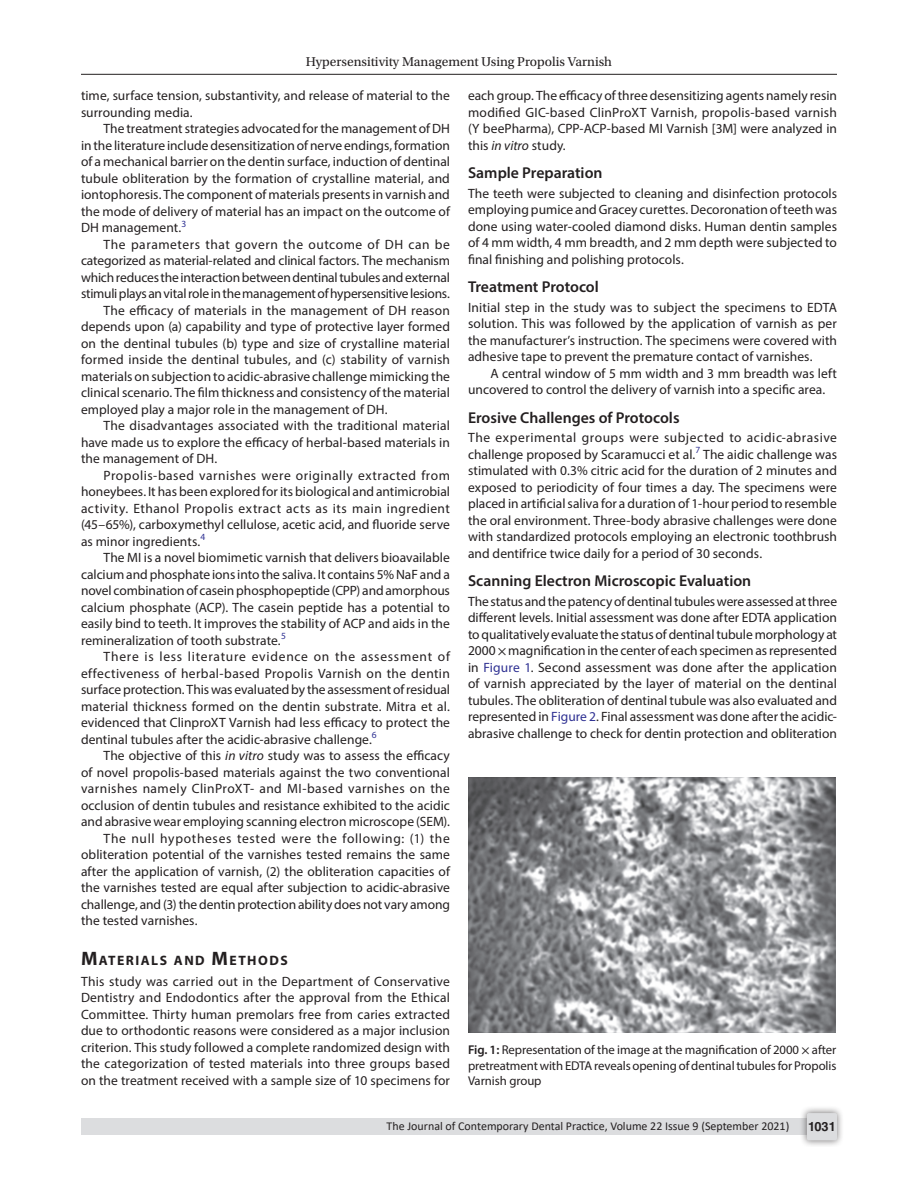
<style>
.page{position:relative;width:918px;height:1188px;background:#fff}
.page>*{position:absolute;margin:0;border:0;box-sizing:border-box;transform-origin:0 0}
.Head-2{font:600 15.75px "Myriad Pro";color:#231f20}
.Head-1{font:700 13.65px "Myriad Pro";letter-spacing:.105em;color:#231f20}
.Para-Indent{font:13.5px/16.5px "Myriad Pro";color:#231f20;text-align:justify}
.Para-NoIndent{font:13.5px/16.5px "Myriad Pro";color:#231f20;text-align:justify}
.t1{font:13.5px "Utopia Std";color:#231f20}
.FigCaption{font:12.75px/15.3px "Myriad Pro";letter-spacing:-.005em;color:#231f20;text-align:justify}
.t2{font:700 12.75px "Helvetica LT Std";color:#231f20}
.t3{font:12px "Calibri";color:#231f20}
.s1{font-style:italic}
.s2{font-size:19.5px}
.s3{font-family:"STIX General"}
.s4{color:#2e3092}
.s5{font-weight:600}
</style>
<div class="page">
<hr style="left:81px;top:74px;width:756px;height:1px;background:#231f20">
<div style="left:81px;top:1119px;width:756px;height:16px;background:#dcdddf"></div>
<div style="left:800px;top:1106px;width:44px;height:41px;background:#231f20;opacity:.61"></div>
<div style="left:807px;top:1113px;width:30px;height:27px;background:#dcdddf;border-radius:2px"></div>
<img style="left:469px;top:777px;width:367px;height:255px">
<p class="t1" style="left:306px;top:55px;width:308px">Hypersensitivity Management Using Propolis Varnish</p>
<p class="Para-Indent" style="left:81px;top:87px;width:371px">time, surface tension, substantivity, and release of material to the surrounding media.</p>
<p class="Para-Indent" style="left:81px;top:120px;width:371px;text-indent:22px">The treatment strategies advocated for the management of DH in the literature include desensitization of nerve endings, formation of a mechanical barrier on the dentin surface, induction of dentinal tubule obliteration by the formation of crystalline material, and iontophoresis. The component of materials presents in varnish and the mode of delivery of material has an impact on the outcome of DH management.<sup>3</sup></p>
<p class="Para-Indent" style="left:81px;top:236px;width:371px;text-indent:22px">The parameters that govern the outcome of DH can be categorized as material-related and clinical factors. The mechanism which reduces the interaction between dentinal tubules and external stimuli plays an vital role in the management of hypersensitive lesions.</p>
<p class="Para-Indent" style="left:81px;top:302px;width:371px;text-indent:22px">The efficacy of materials in the management of DH reason depends upon (a) capability and type of protective layer formed on the dentinal tubules (b) type and size of crystalline material formed inside the dentinal tubules, and (c) stability of varnish materials on subjection to acidic-abrasive challenge mimicking the clinical scenario. The film thickness and consistency of the material employed play a major role in the management of DH.</p>
<p class="Para-Indent" style="left:81px;top:417px;width:370px;text-indent:22px">The disadvantages associated with the traditional material have made us to explore the efficacy of herbal-based materials in the management of DH.</p>
<p class="Para-Indent" style="left:81px;top:467px;width:371px;text-indent:22px">Propolis-based varnishes were originally extracted from honeybees. It has been explored for its biological and antimicrobial activity. Ethanol Propolis extract acts as its main ingredient (45–65%), carboxymethyl cellulose, acetic acid, and fluoride serve as minor ingredients.<sup>4</sup></p>
<p class="Para-Indent" style="left:81px;top:549px;width:371px;text-indent:22px">The MI is a novel biomimetic varnish that delivers bioavailable calcium and phosphate ions into the saliva. It contains 5% NaF and a novel combination of casein phosphopeptide (CPP) and amorphous calcium phosphate (ACP). The casein peptide has a potential to easily bind to teeth. It improves the stability of ACP and aids in the remineralization of tooth substrate.<sup>5</sup></p>
<p class="Para-Indent" style="left:81px;top:648px;width:371px;text-indent:22px">There is less literature evidence on the assessment of effectiveness of herbal-based Propolis Varnish on the dentin surface protection. This was evaluated by the assessment of residual material thickness formed on the dentin substrate. Mitra et al. evidenced that ClinproXT Varnish had less efficacy to protect the dentinal tubules after the acidic-abrasive challenge.<sup>6</sup></p>
<p class="Para-Indent" style="left:81px;top:747px;width:371px;text-indent:22px">The objective of this <span class="s1">in vitro</span> study was to assess the efficacy of novel propolis-based materials against the two conventional varnishes namely ClinProXT- and MI-based varnishes on the occlusion of dentin tubules and resistance exhibited to the acidic and abrasive wear employing scanning electron microscope (SEM).</p>
<p class="Para-Indent" style="left:81px;top:830px;width:371px;text-indent:22px">The null hypotheses tested were the following: (1) the obliteration potential of the varnishes tested remains the same after the application of varnish, (2) the obliteration capacities of the varnishes tested are equal after subjection to acidic-abrasive challenge, and (3) the dentin protection ability does not vary among the tested varnishes.</p>
<p class="Head-1" style="left:81px;top:951px;width:208px"><span class="s2">M</span>ATERIALS AND <span class="s2">M</span>ETHODS</p>
<p class="Para-NoIndent" style="left:81px;top:973px;width:371px">This study was carried out in the Department of Conservative Dentistry and Endodontics after the approval from the Ethical Committee. Thirty human premolars free from caries extracted due to orthodontic reasons were considered as a major inclusion criterion. This study followed a complete randomized design with the categorization of tested materials into three groups based on the treatment received with a sample size of 10 specimens for</p>
<p class="Para-NoIndent" style="left:468px;top:87px;width:371px">each group. The efficacy of three desensitizing agents namely resin modified GIC-based ClinProXT Varnish, propolis-based varnish (Y beePharma), CPP-ACP-based MI Varnish [3M] were analyzed in this <span class="s1">in vitro</span> study.</p>
<p class="Head-2" style="left:468px;top:163px;width:136px">Sample Preparation</p>
<p class="Para-NoIndent" style="left:468px;top:185px;width:371px">The teeth were subjected to cleaning and disinfection protocols employing pumice and Gracey curettes. Decoronation of teeth was done using water-cooled diamond disks. Human dentin samples of 4 mm width, 4 mm breadth, and 2 mm depth were subjected to final finishing and polishing protocols.</p>
<p class="Head-2" style="left:468px;top:277px;width:132px">Treatment Protocol</p>
<p class="Para-NoIndent" style="left:468px;top:299px;width:371px">Initial step in the study was to subject the specimens to EDTA solution. This was followed by the application of varnish as per the manufacturer’s instruction. The specimens were covered with adhesive tape to prevent the premature contact of varnishes.</p>
<p class="Para-Indent" style="left:468px;top:365px;width:370px;text-indent:22px">A central window of 5 mm width and 3 mm breadth was left uncovered to control the delivery of varnish into a specific area.</p>
<p class="Head-2" style="left:468px;top:407px;width:213px">Erosive Challenges of Protocols</p>
<p class="Para-NoIndent" style="left:468px;top:429px;width:371px">The experimental groups were subjected to acidic-abrasive challenge proposed by Scaramucci et al.<sup>7</sup> The aidic challenge was stimulated with 0.3% citric acid for the duration of 2 minutes and exposed to periodicity of four times a day. The specimens were placed in artificial saliva for a duration of 1-hour period to resemble the oral environment. Three-body abrasive challenges were done with standardized protocols employing an electronic toothbrush and dentifrice twice daily for a period of 30 seconds.</p>
<p class="Head-2" style="left:468px;top:571px;width:285px">Scanning Electron Microscopic Evaluation</p>
<p class="Para-NoIndent" style="left:468px;top:593px;width:371px">The status and the patency of dentinal tubules were assessed at three different levels. Initial assessment was done after EDTA application to qualitatively evaluate the status of dentinal tubule morphology at 2000 <span class="s3">×</span> magnification in the center of each specimen as represented in <span class="s4">Figure 1</span>. Second assessment was done after the application of varnish appreciated by the layer of material on the dentinal tubules. The obliteration of dentinal tubule was also evaluated and represented in <span class="s4">Figure 2</span>. Final assessment was done after the acidic&shy;abrasive challenge to check for dentin protection and obliteration</p>
<p class="FigCaption" style="left:468px;top:1042px;width:370px"><span class="s5">Fig. 1:</span> Representation of the image at the magnification of 2000 <span class="s3">×</span> after pretreatment with EDTA reveals opening of dentinal tubules for Propolis Varnish group</p>
<p class="t3" style="left:387px;top:1117px;width:404px">The Journal of Contemporary Dental Practice, Volume 22 Issue 9 (September 2021)</p>
<p class="t2" style="left:808px;top:1119px;width:29px">1031</p>
</div>
